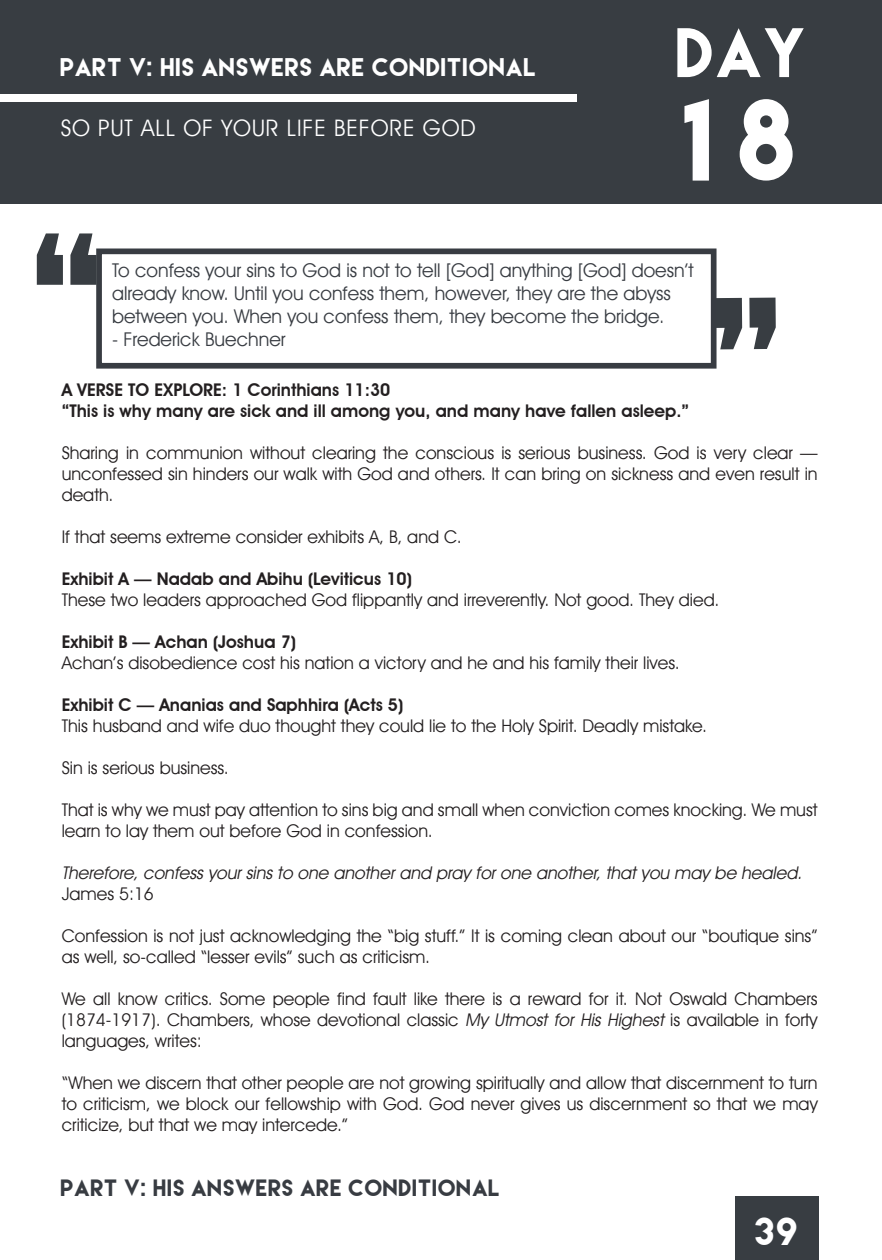
<style>
.page{position:relative;width:882px;height:1260px;background:#fff}
.page>*{position:absolute;margin:0;border:0;box-sizing:border-box;transform-origin:0 0}
.t1{font:189.7px "Lemon Milk";color:#383d42}
.t2{font:103.6px "Lemon Milk";color:#fff}
.t3{font:62.12px "Lemon Milk";color:#fff}
.t4{font:35px "Lemon Milk";color:#fff}
.t5{font:22.75px "Lemon Milk";letter-spacing:.04em;color:#fff}
.t6{font:22.75px "Avant Garde IT Cby BT";letter-spacing:.04em;color:#fff}
.t7{font:21px "Lemon Milk";letter-spacing:.04em;color:#383c42}
.t8{font:18.9px/22.8px "Avant Garde IT Cby BT";color:#383c42}
.t9{font:17.5px/21px "Avant Garde IT Cby BT";color:#231f20;text-align:justify}
.t10{font:600 17.5px "Avant Garde IT Cby BT";color:#231f20}
.t11{font:italic 17.5px "Avant Garde IT Cby BT";color:#231f20}
.s1{font-style:italic}
</style>
<div class="page">
<div style="left:736px;top:1196px;width:83px;height:63px;background:#383d42"></div>
<div style="left:0;top:0;width:882px;height:203px;background:#383d42"></div>
<div style="left:0;top:95px;width:576px;height:7px;background:#fff"></div>
<div style="left:96px;top:249px;width:621px;height:120px;background:#fff;border:6px solid #383c42"></div>
<p class="t5" style="left:61px;top:55px;width:477px">PART V: HIS ANSWERS ARE CONDITIONAL</p>
<p class="t6" style="left:61px;top:114px;width:416px">SO PUT ALL OF YOUR LIFE BEFORE GOD</p>
<p class="t3" style="left:677px;top:21px;width:130px">DAY</p>
<p class="t2" style="left:684px;top:87px;width:116px">18</p>
<p class="t1" style="left:37px;top:211px;width:75px">“</p>
<p class="t8" style="left:112px;top:259px;width:583px">To confess your sins to God is not to tell [God] anything [God] doesn’t already know. Until you confess them, however, they are the abyss between you. When you confess them, they become the bridge.</p>
<p class="t8" style="left:112px;top:327px;width:175px">- Frederick Buechner</p>
<p class="t1" style="left:775px;top:371px;width:75px;rotate:180deg">“</p>
<p class="t10" style="left:62px;top:380px;width:330px">A VERSE TO EXPLORE: 1 Corinthians 11:30</p>
<p class="t10" style="left:62px;top:401px;width:629px">“This is why many are sick and ill among you, and many have fallen asleep.”</p>
<p class="t9" style="left:62px;top:443px;width:758px">Sharing in communion without clearing the conscious is serious business. God is very clear — unconfessed sin hinders our walk with God and others. It can bring on sickness and even result in death.</p>
<p class="t9" style="left:62px;top:527px;width:402px">If that seems extreme consider exhibits A, B, and C.</p>
<p class="t10" style="left:62px;top:569px;width:352px">Exhibit A — Nadab and Abihu (Leviticus 10)</p>
<p class="t9" style="left:62px;top:590px;width:659px">These two leaders approached God flippantly and irreverently. Not good. They died.</p>
<p class="t10" style="left:62px;top:632px;width:236px">Exhibit B — Achan (Joshua 7)</p>
<p class="t9" style="left:62px;top:653px;width:620px">Achan’s disobedience cost his nation a victory and he and his family their lives.</p>
<p class="t10" style="left:62px;top:695px;width:343px">Exhibit C — Ananias and Saphhira (Acts 5)</p>
<p class="t9" style="left:62px;top:716px;width:647px">This husband and wife duo thought they could lie to the Holy Spirit. Deadly mistake.</p>
<p class="t9" style="left:62px;top:758px;width:169px">Sin is serious business.</p>
<p class="t9" style="left:62px;top:800px;width:757px">That is why we must pay attention to sins big and small when conviction comes knocking. We must learn to lay them out before God in confession.</p>
<p class="t11" style="left:62px;top:863px;width:746px">Therefore, confess your sins to one another and pray for one another, that you may be healed.</p>
<p class="t9" style="left:62px;top:884px;width:94px">James 5:16</p>
<p class="t9" style="left:62px;top:926px;width:758px">Confession is not just acknowledging the “big stuff.” It is coming clean about our “boutique sins” as well, so-called “lesser evils” such as criticism.</p>
<p class="t9" style="left:62px;top:989px;width:757px">We all know critics. Some people find fault like there is a reward for it. Not Oswald Chambers (1874-1917). Chambers, whose devotional classic <span class="s1">My Utmost for His Highest</span> is available in forty languages, writes:</p>
<p class="t9" style="left:62px;top:1073px;width:758px">“When we discern that other people are not growing spiritually and allow that discernment to turn to criticism, we block our fellowship with God. God never gives us discernment so that we may criticize, but that we may intercede.”</p>
<p class="t7" style="left:61px;top:1177px;width:441px">PART V: HIS ANSWERS ARE CONDITIONAL</p>
<p class="t4" style="left:756px;top:1207px;width:44px">39</p>
<p class="t4" style="left:756px;top:1213px;width:44px">39</p>
</div>
